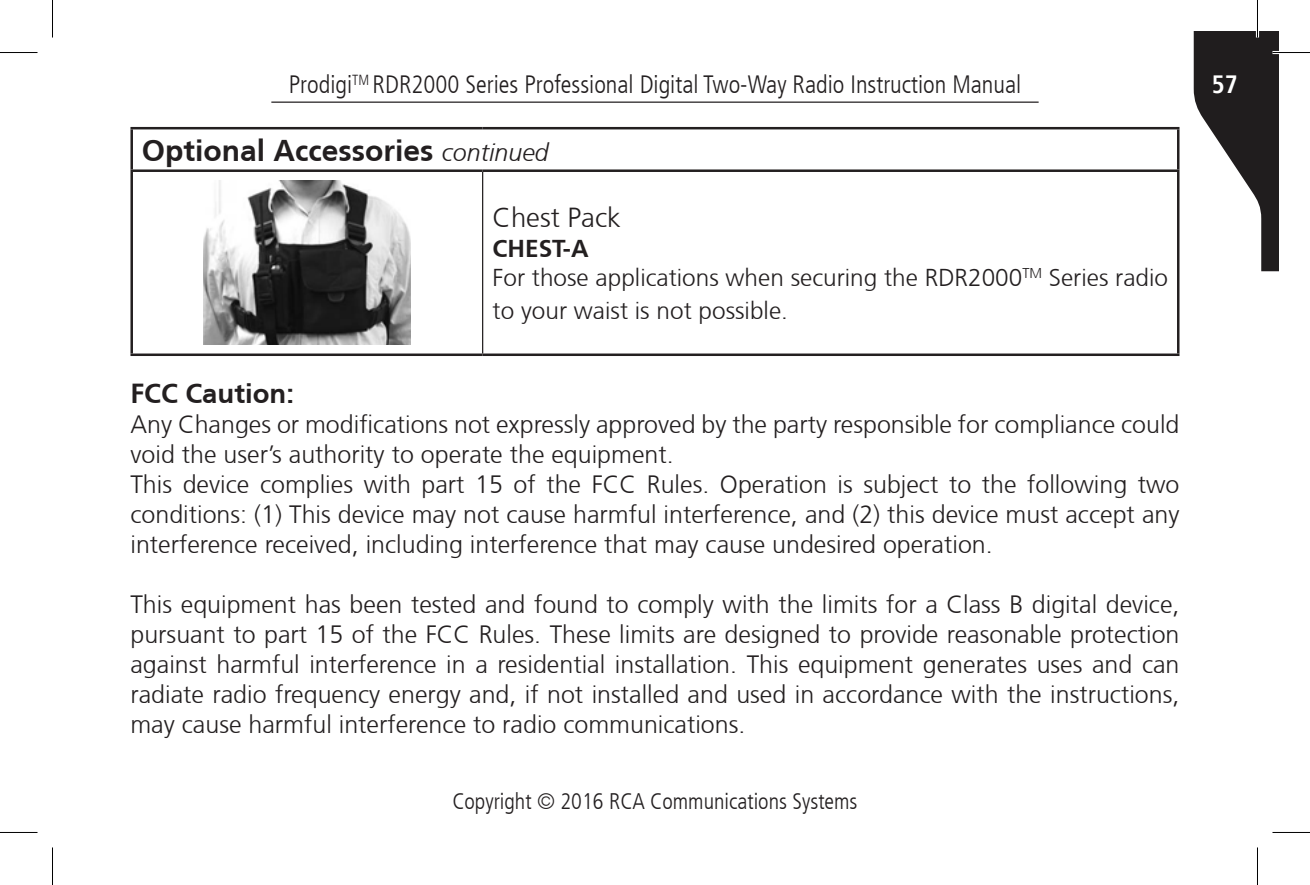
<style>
.page{position:relative;width:1310px;height:885px;background:#fff}
.page>*{position:absolute;margin:0;border:0;box-sizing:border-box;transform-origin:0 0}
.t1{font:700 30px "Frutiger CE";color:#231f20}
.t2{font:700 27.5px "Frutiger CE";color:#231f20}
.t3{font:300 27.5px "Frutiger CE";color:#231f20}
.t4{font:300 25px/30px "Frutiger CE";color:#231f20;text-align:justify}
.t5{font:300 condensed 25px "Frutiger LT";color:#231f20}
.t6{font:700 condensed 25px "Frutiger LT";color:#fff}
.t7{font:300 24.5px/33px "Frutiger CE";color:#231f20}
.t8{font:700 24.5px "Frutiger CE";color:#231f20}
.t9{font:300 condensed 22.5px "Frutiger LT";color:#231f20}
.s1{font-weight:300;font-style:italic;font-size:25px}
</style>
<div class="page">
<svg style="left:1193px;top:31px;width:85px;height:240px"></svg>
<hr style="left:271px;top:101px;width:767px;height:2px;background:#231f20">
<hr style="left:130px;top:127px;width:353px;height:2px;background:#231f20">
<hr style="left:130px;top:129px;width:3px;height:40px;background:#231f20">
<hr style="left:483px;top:127px;width:696px;height:2px;background:#231f20">
<hr style="left:1177px;top:129px;width:2px;height:40px;background:#231f20">
<hr style="left:130px;top:169px;width:353px;height:3px;background:#231f20">
<hr style="left:130px;top:172px;width:3px;height:181px;background:#231f20">
<hr style="left:483px;top:169px;width:696px;height:3px;background:#231f20">
<hr style="left:130px;top:353px;width:353px;height:3px;background:#231f20">
<hr style="left:483px;top:353px;width:696px;height:3px;background:#231f20">
<hr style="left:482px;top:172px;width:1px;height:181px;background:#231f20">
<hr style="left:1177px;top:172px;width:2px;height:181px;background:#231f20">
<img style="left:203px;top:181px;width:208px;height:164px">
<hr style="left:1272px;top:51px;width:38px;height:3px;background:#fff">
<hr style="left:1256px;top:0;width:3px;height:38px;background:#fff">
<hr style="left:0;top:52px;width:38px;height:1px;background:#000">
<hr style="left:1272px;top:52px;width:38px;height:1px;background:#000">
<hr style="left:0;top:832px;width:38px;height:1px;background:#000">
<hr style="left:1272px;top:832px;width:38px;height:1px;background:#000">
<hr style="left:52px;top:0;width:1px;height:38px;background:#000">
<hr style="left:52px;top:847px;width:1px;height:38px;background:#000">
<hr style="left:1257px;top:0;width:1px;height:38px;background:#000">
<hr style="left:1257px;top:847px;width:1px;height:38px;background:#000">
<p class="t5" style="left:289px;top:70px;width:734px">Prodigi<sup>TM</sup> RDR2000 Series Professional Digital Two-Way Radio Instruction Manual</p>
<p class="t6" style="left:1212px;top:70px;width:27px">57</p>
<p class="t1" style="left:142px;top:132px;width:408px">Optional Accessories <span class="s1">continued</span></p>
<p class="t3" style="left:493px;top:202px;width:130px">Chest Pack</p>
<p class="t8" style="left:493px;top:233px;width:98px">CHEST-A</p>
<p class="t7" style="left:493px;top:260px;width:677px">For those applications when securing the RDR2000<sup>TM</sup> Series radio to your waist is not possible.</p>
<p class="t2" style="left:130px;top:377px;width:165px">FCC Caution:</p>
<p class="t4" style="left:130px;top:409px;width:1050px">Any Changes or modifications not expressly approved by the party responsible for compliance could void the user’s authority to operate the equipment.</p>
<p class="t4" style="left:130px;top:469px;width:1050px">This device complies with part 15 of the FCC Rules. Operation is subject to the following two conditions: (1) This device may not cause harmful interference, and (2) this device must accept any interference received, including interference that may cause undesired operation.</p>
<p class="t4" style="left:130px;top:589px;width:1050px">This equipment has been tested and found to comply with the limits for a Class B digital device, pursuant to part 15 of the FCC Rules. These limits are designed to provide reasonable protection against harmful interference in a residential installation. This equipment generates uses and can radiate radio frequency energy and, if not installed and used in accordance with the instructions, may cause harmful interference to radio communications.</p>
<p class="t9" style="left:452px;top:788px;width:407px">Copyright © 2016 RCA Communications Systems</p>
</div>
